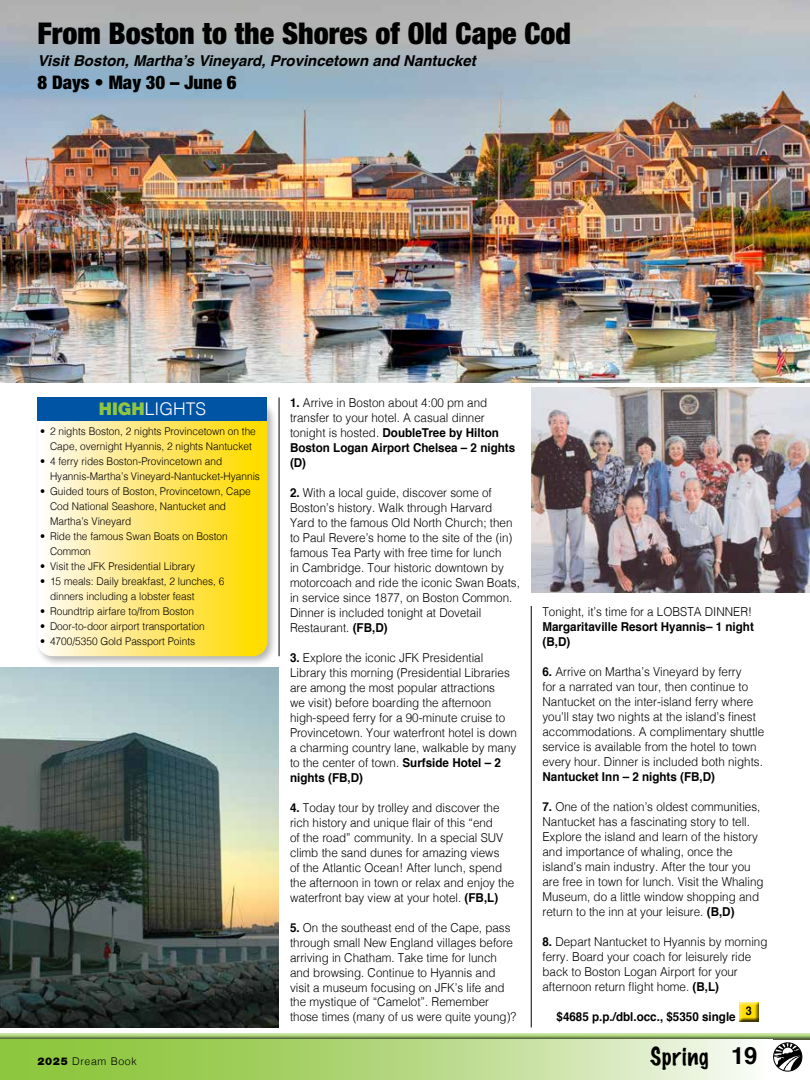
<style>
.page{position:relative;width:810px;height:1080px;background:#fff}
.page>*{position:absolute;margin:0;border:0;box-sizing:border-box;transform-origin:0 0}
.t1{font:900 condensed 30px "Helvetica Neue LT Std";color:#000}
.t2{font:100 22.5px "Marker Felt";letter-spacing:.035em;color:#000}
.t3{font:900 condensed 18.75px "Helvetica Neue LT Std";color:#000}
.t4{font:300 17.5px "Helvetica";color:#fff}
.t5{font:italic 700 15px "Helvetica";color:#000}
.t6{font:300 12.25px/15px "Helvetica";color:#000;scale:.95 1}
.t7{font:700 12.25px/15px "Helvetica";color:#000;scale:.95 1}
.t8{font:700 11.88px "Helvetica";color:#000;scale:.9 1}
.t9{font:300 10.62px/15px "Helvetica";color:#000;scale:.95 1}
.t10{font:300 10.62px "Helvetica";letter-spacing:.06em;color:#000}
.s1{font-family:"Helvetica Neue LT Std";font-weight:900;color:#8dc63f}
.s2{font-weight:700}
.s3{font-family:"Helvetica Neue LT Std";font-weight:900}
.s4{font-family:"Helvetica";font-weight:700;font-size:23.75px}
</style>
<div class="page">
<div style="left:0;top:1032px;width:810px;height:7px;background:#000;opacity:.6"></div>
<svg style="left:1px;top:1039px;width:747px;height:41px"></svg>
<hr style="left:0;top:1039px;width:1px;height:41px;background:#8dc63f">
<div style="left:773px;top:1043px;width:29px;height:28px;border:1px solid #000;border-radius:50%"></div>
<svg style="left:774px;top:1043px;width:28px;height:28px"></svg>
<img style="left:0;top:0;width:810px;height:382px">
<div style="left:737px;top:1001px;width:22px;height:21px;background:#000;opacity:.75"></div>
<div style="left:34px;top:398px;width:244px;height:269px;background:#000;opacity:.3"></div>
<svg style="left:38px;top:421px;width:230px;height:235px"></svg>
<div style="left:38px;top:398px;width:230px;height:23px;background:#0054a4"></div>
<hr style="left:279px;top:398px;width:1px;height:258px;background:#000">
<hr style="left:531px;top:606px;width:1px;height:421px;background:#000">
<img style="left:0;top:668px;width:279px;height:360px">
<img style="left:531px;top:387px;width:279px;height:205px">
<h1 class="t1" style="left:38px;top:15px;width:535px">From Boston to the Shores of Old Cape Cod</h1>
<p class="t5" style="left:38px;top:49px;width:440px">Visit Boston, Martha’s Vineyard, Provincetown and Nantucket</p>
<h3 class="t3" style="left:38px;top:71px;width:201px">8 Days • May 30 – June 6</h3>
<h3 class="t4" style="left:99px;top:394px;width:109px"><span class="s1">HIGH</span>LIGHTS</h3>
<p class="t9" style="left:40px;top:423px;width:229px;text-align:center">• 2 nights Boston, 2 nights Provincetown on the<br>Cape, overnight Hyannis, 2 nights Nantucket</p>
<p class="t9" style="left:50px;top:453px;width:223px;text-indent:-10px">• 4 ferry rides Boston-Provincetown and<br>Hyannis-Martha’s Vineyard-Nantucket-Hyannis</p>
<p class="t9" style="left:50px;top:483px;width:213px;text-indent:-10px">• Guided tours of Boston, Provincetown, Cape<br>Cod National Seashore, Nantucket and<br>Martha’s Vineyard</p>
<p class="t9" style="left:50px;top:528px;width:189px;text-indent:-10px">• Ride the famous Swan Boats on Boston<br>Common</p>
<p class="t9" style="left:40px;top:558px;width:165px">• Visit the JFK Presidential Library</p>
<p class="t9" style="left:50px;top:573px;width:185px;text-indent:-10px">• 15 meals: Daily breakfast, 2 lunches, 6 dinners including a lobster feast</p>
<p class="t9" style="left:40px;top:603px;width:164px">• Roundtrip airfare to/from Boston</p>
<p class="t9" style="left:40px;top:618px;width:175px">• Door-to-door airport transportation</p>
<p class="t9" style="left:40px;top:633px;width:165px">• 4700/5350 Gold Passport Points</p>
<p class="t6" style="left:290px;top:394px;width:239px"><span class="s2">1.</span> Arrive in Boston about 4:00 pm and transfer to your hotel. A casual dinner tonight is hosted. <span class="s2">DoubleTree by Hilton<br>Boston Logan Airport Chelsea – 2 nights (D)</span></p>
<p class="t6" style="left:290px;top:484px;width:244px"><span class="s2">2.</span> With a local guide, discover some of Boston’s history. Walk through Harvard Yard to the famous Old North Church; then to Paul Revere’s home to the site of the (in) famous Tea Party with free time for lunch<br>in Cambridge. Tour historic downtown by motorcoach and ride the iconic Swan Boats, in service since 1877, on Boston Common.<br>Dinner is included tonight at Dovetail Restaurant. <span class="s2">(FB,D)</span></p>
<p class="t6" style="left:290px;top:649px;width:240px"><span class="s2">3.</span> Explore the iconic JFK Presidential Library this morning (Presidential Libraries are among the most popular attractions<br>we visit) before boarding the afternoon high-speed ferry for a 90-minute cruise to Provincetown. Your waterfront hotel is down a charming country lane, walkable by many to the center of town. <span class="s2">Surfside Hotel – 2 nights (FB,D)</span></p>
<p class="t6" style="left:290px;top:799px;width:238px"><span class="s2">4.</span> Today tour by trolley and discover the rich history and unique flair of this “end<br>of the road” community. In a special SUV climb the sand dunes for amazing views<br>of the Atlantic Ocean! After lunch, spend the afternoon in town or relax and enjoy the waterfront bay view at your hotel. <span class="s2">(FB,L)</span></p>
<p class="t6" style="left:290px;top:919px;width:240px"><span class="s2">5.</span> On the southeast end of the Cape, pass through small New England villages before arriving in Chatham. Take time for lunch and browsing. Continue to Hyannis and visit a museum focusing on JFK’s life and the mystique of “Camelot”. Remember those times (many of us were quite young)?</p>
<p class="t6" style="left:542px;top:603px;width:222px">Tonight, it’s time for a LOBSTA DINNER!</p>
<p class="t7" style="left:542px;top:619px;width:224px">Margaritaville Resort Hyannis– 1 night (B,D)</p>
<p class="t6" style="left:542px;top:663px;width:235px"><span class="s2">6.</span> Arrive on Martha’s Vineyard by ferry<br>for a narrated van tour, then continue to Nantucket on the inter-island ferry where you’ll stay two nights at the island’s finest accommodations. A complimentary shuttle service is available from the hotel to town every hour. Dinner is included both nights.</p>
<p class="t7" style="left:542px;top:769px;width:183px">Nantucket Inn – 2 nights (FB,D)</p>
<p class="t6" style="left:542px;top:798px;width:234px"><span class="s2">7.</span> One of the nation’s oldest communities, Nantucket has a fascinating story to tell.<br>Explore the island and learn of the history and importance of whaling, once the island’s main industry. After the tour you are free in town for lunch. Visit the Whaling Museum, do a little window shopping and return to the inn at your leisure. <span class="s2">(B,D)</span></p>
<p class="t6" style="left:542px;top:933px;width:238px"><span class="s2">8.</span> Depart Nantucket to Hyannis by morning ferry. Board your coach for leisurely ride back to Boston Logan Airport for your afternoon return flight home. <span class="s2">(B,L)</span></p>
<p class="t7" style="left:557px;top:1009px;width:190px">$4685 p.p./dbl.occ., $5350 single</p>
<p class="t8" style="left:746px;top:1001px;width:8px">3</p>
<p class="t10" style="left:38px;top:1052px;width:101px"><span class="s3">2025</span> Dream Book</p>
<h2 class="t2" style="left:650px;top:1038px;width:109px">Spring <span class="s4">19</span></h2>
</div>
